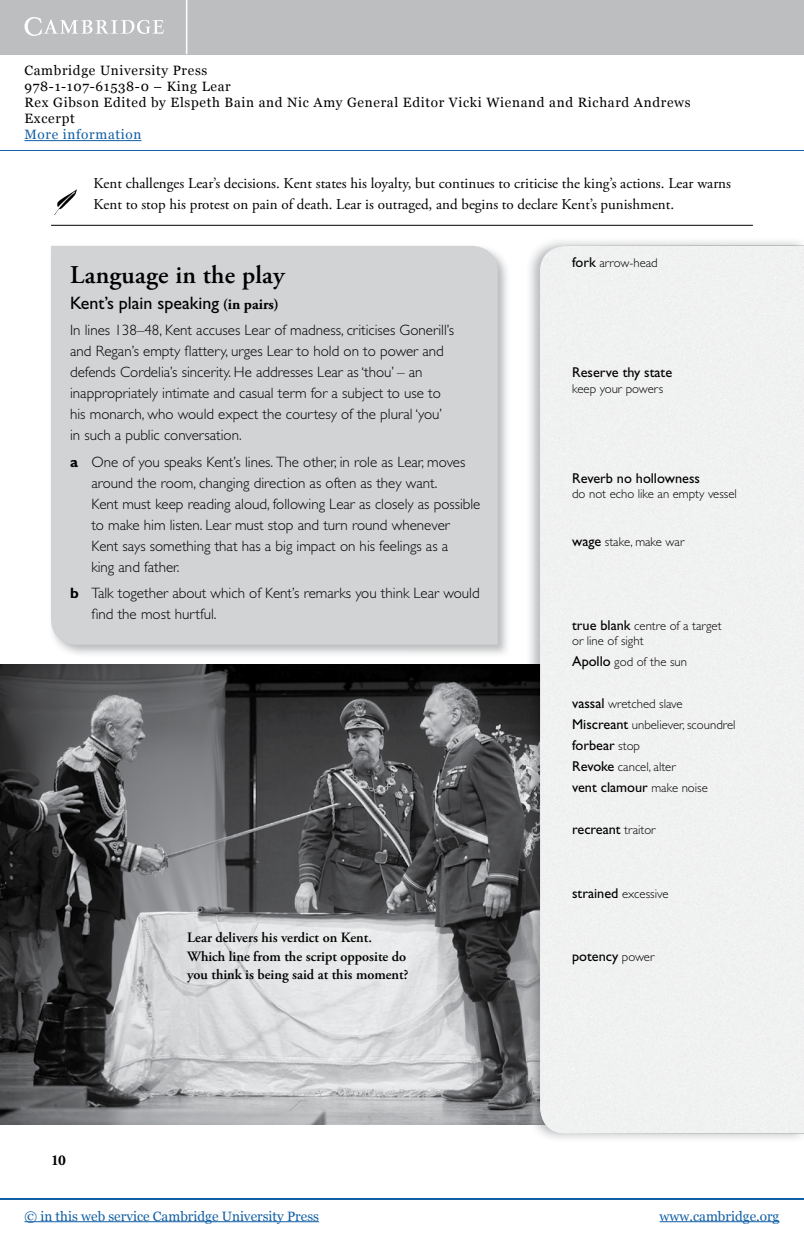
<style>
.page{position:relative;width:804px;height:1245px;background:#fff}
.page>*{position:absolute;margin:0;border:0;box-sizing:border-box;transform-origin:0 0}
.t1{font:600 25.5px "Adobe Garamond Pro";letter-spacing:.01em;color:#000}
.t2{font:18px "Gill Sans Std";color:#000}
.t3{font:300 15px/21px "Gill Sans Std";color:#000}
.t4{font:15px/21px "Adobe Garamond Pro";color:#000}
.t5{font:700 15px "Adobe Garamond Pro";color:#000}
.t6{font:600 14.25px/18.3px "Adobe Garamond Pro";color:#000}
.t7{font:14.25px "Gill Sans Std";color:#000}
.t8{font:13.5px/16px "Georgia";letter-spacing:.05em;color:#000}
.t9{font:13.5px "Georgia";color:#115fa4}
.t10{font:13.5px "Georgia";letter-spacing:.05em;color:#115fa4}
.t11{font:300 12.75px/15.8px "Gill Sans Std";color:#000}
.s1{font-family:"Adobe Garamond Pro";font-weight:700;font-size:15px}
.s2{font-weight:700}
.s3{font-weight:400;font-size:14.25px}
.s4{font-weight:300;font-size:12.75px}
</style>
<div class="page">
<div style="left:0;top:0;width:804px;height:54px;background:#bcbec0"></div>
<hr style="left:186px;top:0;width:1px;height:54px;background:#fff">
<svg style="left:24px;top:17px;width:140px;height:19px"></svg>
<hr style="left:24px;top:140px;width:117px;height:1px;background:#115fa4">
<hr style="left:0;top:150px;width:804px;height:1px;background:#115fa4">
<hr style="left:0;top:1197px;width:804px;height:2px;background:#115fa4">
<hr style="left:24px;top:1221px;width:295px;height:1px;background:#115fa4">
<hr style="left:659px;top:1221px;width:120px;height:1px;background:#115fa4">
<hr style="left:51px;top:225px;width:702px;height:1px;background:#000">
<img style="left:57px;top:189px;width:20px;height:18px">
<img style="left:0;top:665px;width:526px;height:458px">
<img style="left:526px;top:241px;width:278px;height:898px">
<div style="left:540px;top:246px;width:264px;height:887px;background:#f0f1f1"></div>
<img style="left:52px;top:245px;width:455px;height:409px">
<div style="left:51px;top:246px;width:446px;height:398px;background:#d1d3d4"></div>
<p class="t8" style="left:24px;top:62px;width:667px">Cambridge University Press<br>978-1-107-61538-0 – King Lear<br>Rex Gibson Edited by Elspeth Bain and Nic Amy General Editor Vicki Wienand and Richard Andrews Excerpt</p>
<p class="t10" style="left:24px;top:126px;width:118px">More information</p>
<p class="t4" style="left:94px;top:174px;width:639px">kent challenges Lear’s decisions. kent states his loyalty, but continues to criticise the king’s actions. Lear warns kent to stop his protest on pain of death. Lear is outraged, and begins to declare kent’s punishment.</p>
<h1 class="t1" style="left:70px;top:260px;width:216px">Language in the play</h1>
<p class="t2" style="left:70px;top:293px;width:210px">Kent’s plain speaking <span class="s1">(in pairs)</span></p>
<p class="t3" style="left:70px;top:320px;width:385px">In lines 138–48, Kent accuses Lear of madness, criticises Gonerill’s and Regan’s empty flattery, urges Lear to hold on to power and defends Cordelia’s sincerity. He addresses Lear as ‘thou’ – an inappropriately intimate and casual term for a subject to use to his monarch, who would expect the courtesy of the plural ‘you’ in such a public conversation.</p>
<p class="t3" style="left:91px;top:451px;width:390px;text-indent:-21px"><span class="s2">a</span> One of you speaks Kent’s lines. The other, in role as Lear, moves around the room, changing direction as often as they want.<br>Kent must keep reading aloud, following Lear as closely as possible to make him listen. Lear must stop and turn round whenever Kent says something that has a big impact on his feelings as a<br>king and father.</p>
<p class="t3" style="left:91px;top:582px;width:390px;text-indent:-21px"><span class="s2">b</span> Talk together about which of Kent’s remarks you think Lear would find the most hurtful.</p>
<p class="t5" style="left:51px;top:1151px;width:17px">10</p>
<p class="t6" style="left:187px;top:928px;width:223px">Lear delivers his verdict on Kent.<br>Which line from the script opposite do you think is being said at this moment?</p>
<p class="t11" style="left:572px;top:255px;width:87px"><span class="s3">fork</span> arrow-head</p>
<p class="t7" style="left:572px;top:364px;width:102px">Reserve thy state</p>
<p class="t11" style="left:572px;top:381px;width:93px">keep your powers</p>
<p class="t7" style="left:572px;top:469px;width:129px">Reverb no hollowness</p>
<p class="t11" style="left:572px;top:486px;width:166px">do not echo like an empty vessel</p>
<p class="t11" style="left:572px;top:533px;width:114px"><span class="s3">wage</span> stake, make war</p>
<p class="t11" style="left:572px;top:617px;width:151px"><span class="s3">true blank</span> centre of a target or line of sight</p>
<p class="t11" style="left:572px;top:654px;width:116px"><span class="s3">Apollo</span> god of the sun</p>
<p class="t11" style="left:572px;top:693px;width:165px;line-height:21px"><span class="s3">vassal</span> wretched slave<br><span class="s3">Miscreant</span> unbeliever, scoundrel</p>
<p class="t7" style="left:572px;top:737px;width:69px">forbear <span class="s4">stop</span></p>
<p class="t11" style="left:572px;top:759px;width:105px"><span class="s3">Revoke</span> cancel, alter</p>
<p class="t7" style="left:572px;top:779px;width:137px">vent clamour <span class="s4">make noise</span></p>
<p class="t7" style="left:572px;top:821px;width:85px">recreant <span class="s4">traitor</span></p>
<p class="t11" style="left:572px;top:885px;width:98px"><span class="s3">strained</span> excessive</p>
<p class="t7" style="left:572px;top:947px;width:84px">potency <span class="s4">power</span></p>
<p class="t9" style="left:24px;top:1207px;width:296px">© in this web service Cambridge University Press</p>
<p class="t9" style="left:659px;top:1207px;width:121px">www.cambridge.org</p>
</div>
